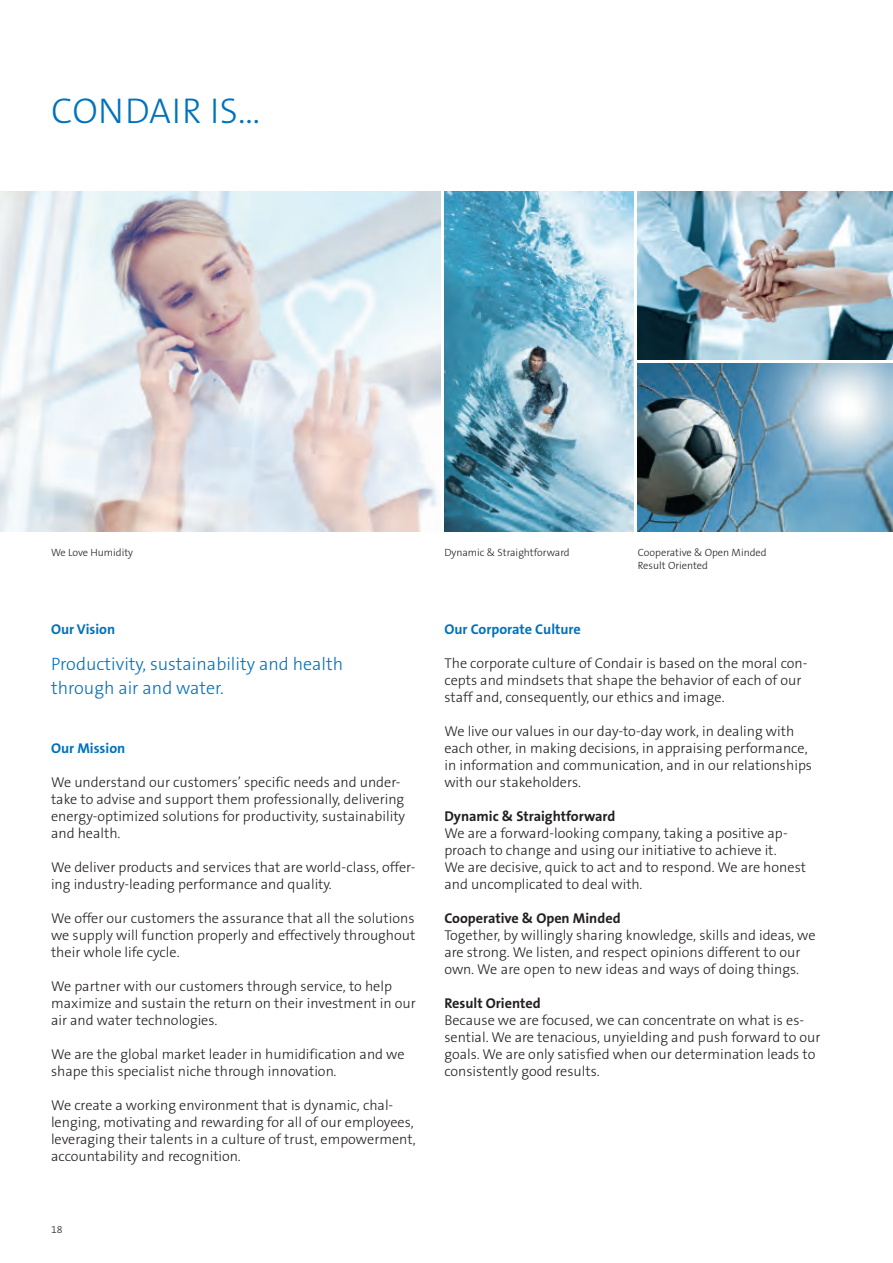
<style>
.page{position:relative;width:893px;height:1263px;background:#fff}
.page>*{position:absolute;margin:0;border:0;box-sizing:border-box;transform-origin:0 0}
.t1{font:300 36px "The Sans B W3";letter-spacing:.015em;color:#0072bc}
.t2{font:300 18px/24px "The Sans B W3";color:#0072bc}
.t3{font:300 14.25px/17px "The Sans B W3";color:#231f20}
.t4{font:700 14.25px "The Sans B W7";color:#231f20}
.t5{font:700 14.25px "The Sans B W7";color:#0072bc}
.t6{font:300 10.5px/12.8px "The Sans B W3";color:#231f20}
</style>
<div class="page">
<img style="left:638px;top:364px;width:255px;height:167px">
<img style="left:638px;top:191px;width:255px;height:168px">
<img style="left:444px;top:191px;width:190px;height:340px">
<img style="left:0;top:191px;width:440px;height:340px">
<h1 class="t1" style="left:51px;top:88px;width:211px">CONDAIR IS…</h1>
<p class="t6" style="left:51px;top:546px;width:84px">We Love Humidity</p>
<p class="t6" style="left:444px;top:546px;width:127px">Dynamic &amp; Straightforward</p>
<p class="t6" style="left:638px;top:546px;width:130px">Cooperative &amp; Open Minded<br>Result Oriented</p>
<p class="t5" style="left:51px;top:620px;width:66px">Our Vision</p>
<p class="t2" style="left:51px;top:652px;width:294px">Productivity, sustainability and health through air and water.</p>
<p class="t5" style="left:51px;top:739px;width:76px">Our Mission</p>
<p class="t3" style="left:51px;top:773px;width:356px">We understand our customers’ specific needs and under&shy;take to advise and support them professionally, delivering energy-optimized solutions for productivity, sustainability and health.</p>
<p class="t3" style="left:51px;top:858px;width:366px">We deliver products and services that are world-class, offer&shy;ing industry-leading performance and quality.</p>
<p class="t3" style="left:51px;top:909px;width:366px;text-align:justify">We offer our customers the assurance that all the solutions we supply will function properly and effectively throughout their whole life cycle.</p>
<p class="t3" style="left:51px;top:978px;width:366px">We partner with our customers through service, to help maximize and sustain the return on their investment in our air and water technologies.</p>
<p class="t3" style="left:51px;top:1046px;width:355px">We are the global market leader in humidification and we shape this specialist niche through innovation.</p>
<p class="t3" style="left:51px;top:1097px;width:366px">We create a working environment that is dynamic, chal&shy;lenging, motivating and rewarding for all of our employees, leveraging their talents in a culture of trust, empowerment, accountability and recognition.</p>
<p class="t6" style="left:51px;top:1223px;width:13px">18</p>
<p class="t5" style="left:444px;top:620px;width:138px">Our Corporate Culture</p>
<p class="t3" style="left:444px;top:654px;width:365px">The corporate culture of Condair is based on the moral con&shy;cepts and mindsets that shape the behavior of each of our staff and, consequently, our ethics and image.</p>
<p class="t3" style="left:444px;top:722px;width:369px">We live our values in our day-to-day work, in dealing with each other, in making decisions, in appraising performance, in information and communication, and in our relationships with our stakeholders.</p>
<p class="t4" style="left:444px;top:807px;width:173px">Dynamic &amp; Straightforward</p>
<p class="t3" style="left:444px;top:824px;width:363px">We are a forward-looking company, taking a positive ap&shy;proach to change and using our initiative to achieve it.<br>We are decisive, quick to act and to respond. We are honest and uncomplicated to deal with.</p>
<p class="t4" style="left:444px;top:909px;width:178px">Cooperative &amp; Open Minded</p>
<p class="t3" style="left:444px;top:927px;width:373px">Together, by willingly sharing knowledge, skills and ideas, we are strong. We listen, and respect opinions different to our own. We are open to new ideas and ways of doing things.</p>
<p class="t4" style="left:444px;top:994px;width:98px">Result Oriented</p>
<p class="t3" style="left:444px;top:1012px;width:378px">Because we are focused, we can concentrate on what is es&shy;sential. We are tenacious, unyielding and push forward to our goals. We are only satisfied when our determination leads to consistently good results.</p>
</div>
